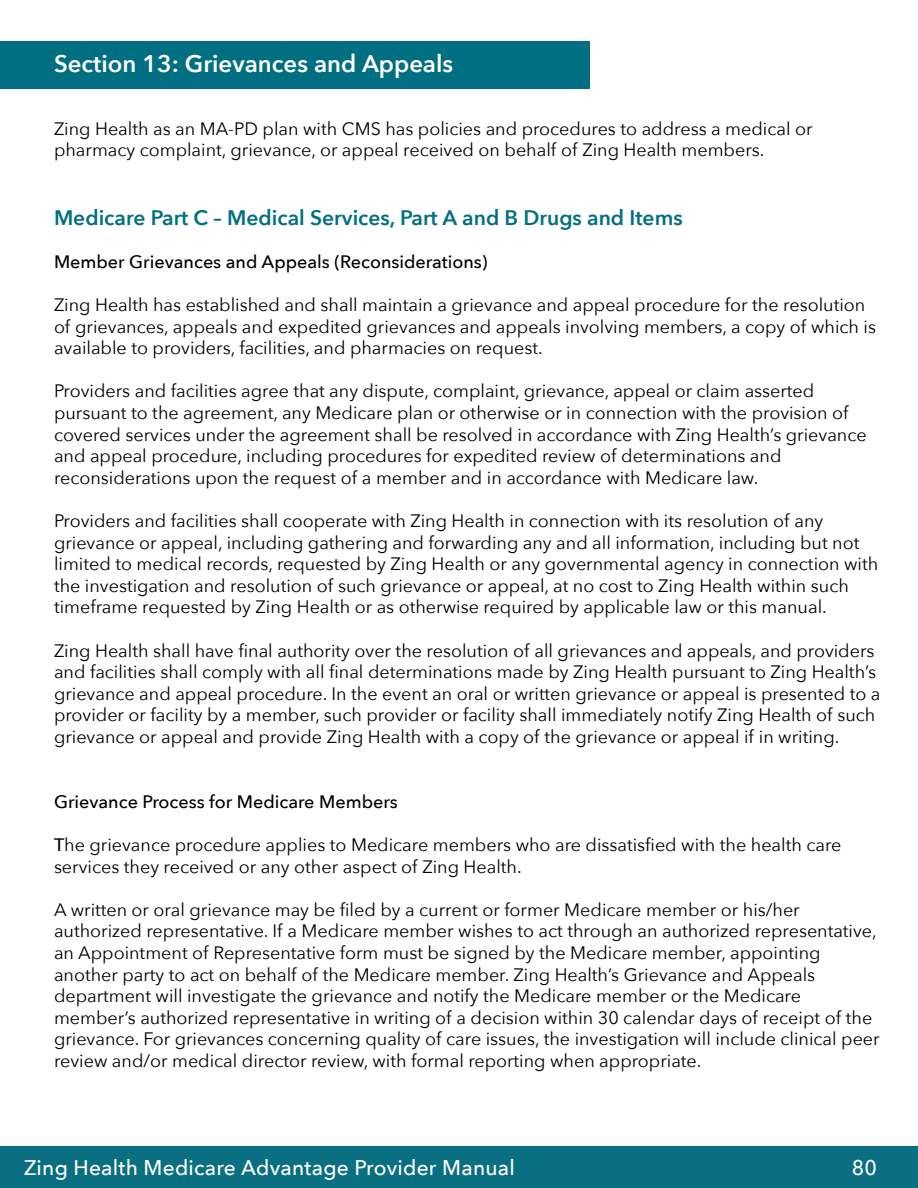
<style>
.page{position:relative;width:918px;height:1188px;background:#fff}
.page>*{position:absolute;margin:0;border:0;box-sizing:border-box;transform-origin:0 0}
.Chapter_Header{font:600 24px "Avenir Next";color:#fff}
.t1{font:500 21.15px "Avenir Next";letter-spacing:.01em;color:#fff}
.Header_1{font:600 21px "Avenir Next";color:#006f81}
.t2{font:18px/21.6px "Avenir Next";color:#000}
.t3{font:500 18px "Avenir Next";color:#000}
.s1{font-weight:500}
</style>
<div class="page">
<div style="left:0;top:1146px;width:918px;height:42px;background:#0a6f81"></div>
<div style="left:0;top:41px;width:590px;height:47px;background:#006f81"></div>
<p class="Chapter_Header" style="left:54px;top:43px;width:401px">Section 13: Grievances and Appeals</p>
<p class="t2" style="left:54px;top:117px;width:760px">Zing Health as an MA-PD plan with CMS has policies and procedures to address a medical or</p>
<p class="t2" style="left:54px;top:138px;width:712px">pharmacy complaint, grievance, or appeal received on behalf of Zing Health members.</p>
<p class="Header_1" style="left:54px;top:199px;width:630px">Medicare Part C – Medical Services, Part A and B Drugs and Items</p>
<p class="t3" style="left:54px;top:246px;width:435px">Member Grievances and Appeals (Reconsiderations)</p>
<p class="t2" style="left:54px;top:293px;width:824px">Zing Health has established and shall maintain a grievance and appeal procedure for the resolution of grievances, appeals and expedited grievances and appeals involving members, a copy of which is available to providers, facilities, and pharmacies on request.</p>
<p class="t2" style="left:54px;top:380px;width:762px">Providers and facilities agree that any dispute, complaint, grievance, appeal or claim asserted</p>
<p class="t2" style="left:54px;top:401px;width:814px">pursuant to the agreement, any Medicare plan or otherwise or in connection with the provision of covered services under the agreement shall be resolved in accordance with Zing Health’s grievance and appeal procedure, including procedures for expedited review of determinations and</p>
<p class="t2" style="left:54px;top:466px;width:706px">reconsiderations upon the request of a member and in accordance with Medicare law.</p>
<p class="t2" style="left:54px;top:509px;width:771px">Providers and facilities shall cooperate with Zing Health in connection with its resolution of any</p>
<p class="t2" style="left:54px;top:531px;width:826px">grievance or appeal, including gathering and forwarding any and all information, including but not limited to medical records, requested by Zing Health or any governmental agency in connection with the investigation and resolution of such grievance or appeal, at no cost to Zing Health within such timeframe requested by Zing Health or as otherwise required by applicable law or this manual.</p>
<p class="t2" style="left:54px;top:639px;width:828px">Zing Health shall have final authority over the resolution of all grievances and appeals, and providers and facilities shall comply with all final determinations made by Zing Health pursuant to Zing Health’s grievance and appeal procedure. In the event an oral or written grievance or appeal is presented to a provider or facility by a member, such provider or facility shall immediately notify Zing Health of such grievance or appeal and provide Zing Health with a copy of the grievance or appeal if in writing.</p>
<p class="t3" style="left:54px;top:786px;width:345px">Grievance Process for Medicare Members</p>
<p class="t2" style="left:54px;top:833px;width:789px"><span class="s1">T</span>he grievance procedure applies to Medicare members who are dissatisfied with the health care</p>
<p class="t2" style="left:54px;top:855px;width:469px">services they received or any other aspect of Zing Health.</p>
<p class="t2" style="left:54px;top:898px;width:747px">A written or oral grievance may be filed by a current or former Medicare member or his/her</p>
<p class="t2" style="left:54px;top:920px;width:824px">authorized representative. If a Medicare member wishes to act through an authorized representative, an Appointment of Representative form must be signed by the Medicare member, appointing</p>
<p class="t2" style="left:54px;top:963px;width:763px">another party to act on behalf of the Medicare member. Zing Health’s Grievance and Appeals</p>
<p class="t2" style="left:54px;top:984px;width:749px">department will investigate the grievance and notify the Medicare member or the Medicare</p>
<p class="t2" style="left:54px;top:1006px;width:827px">member’s authorized representative in writing of a decision within 30 calendar days of receipt of the grievance. For grievances concerning quality of care issues, the investigation will include clinical peer review and/or medical director review, with formal reporting when appropriate.</p>
<p class="t1" style="left:24px;top:1149px;width:492px">Zing Health Medicare Advantage Provider Manual</p>
<p class="t1" style="left:852px;top:1149px;width:27px">80</p>
</div>
